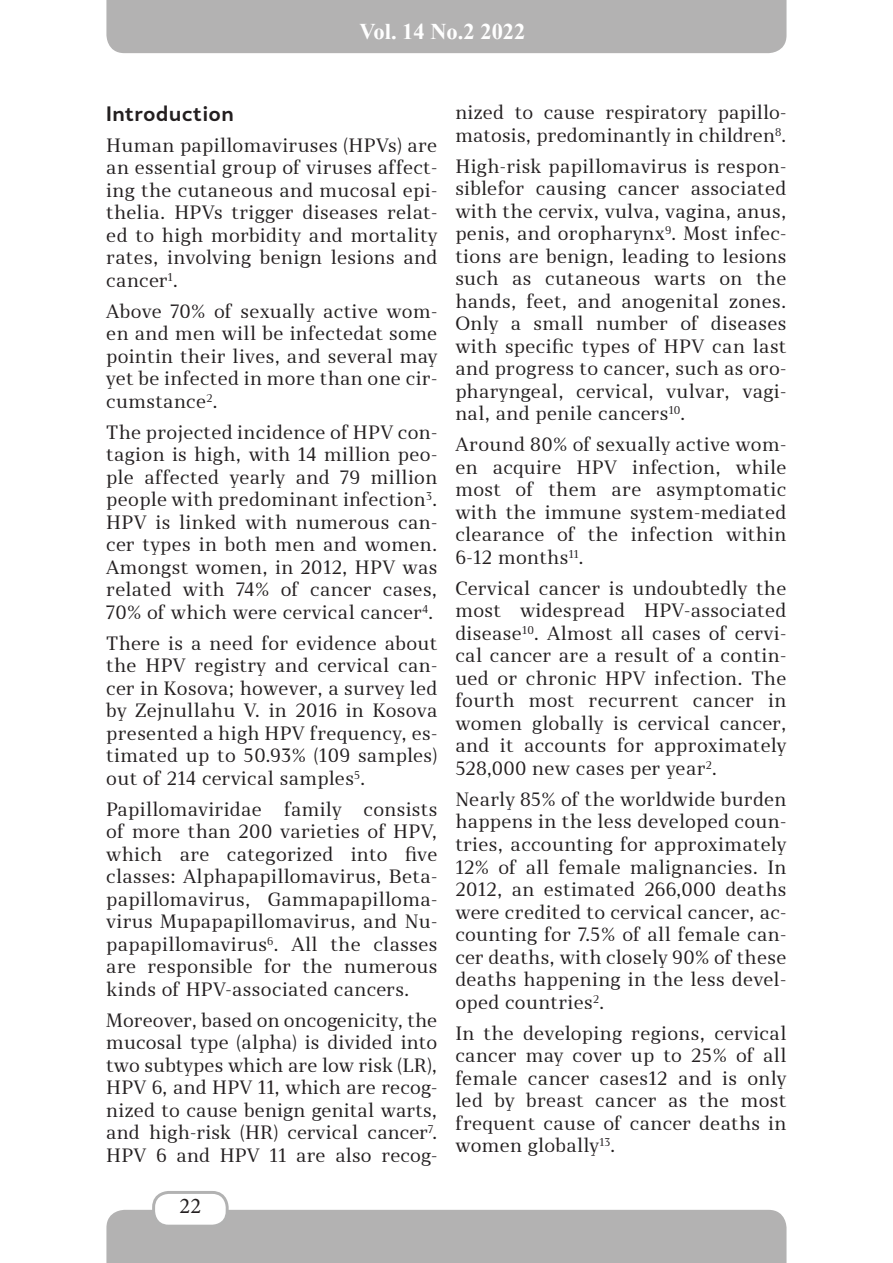
<style>
.page{position:relative;width:893px;height:1263px;background:#fff}
.page>*{position:absolute;margin:0;border:0;box-sizing:border-box;transform-origin:0 0}
.t1{font:700 22.5px "Times New Roman";color:#fff}
.t2{font:22.5px "Minion Pro";color:#231f20}
.t3{font:700 19.5px "Skola Sans";letter-spacing:.015em;color:#231f20}
.t4{font:18px/22.5px "Skola Serif";letter-spacing:.02em;color:#231f20;text-align:justify}
</style>
<div class="page">
<div style="left:106px;top:1210px;width:680px;height:53px;background:#b3b2b2"></div>
<div style="left:154px;top:1192px;width:73px;height:34px;background:#fff;border-radius:15px"></div>
<div style="left:152px;top:1191px;width:77px;height:36px;border:3px solid #b2b2b2;border-radius:15px"></div>
<div style="left:106px;top:0;width:680px;height:53px;background:#b3b2b2"></div>
<p class="t1" style="left:359px;top:15px;width:168px">Vol. 14 No.2 2022</p>
<p class="t3" style="left:106px;top:101px;width:129px">Introduction</p>
<p class="t4" style="left:106px;top:134px;width:333px">Human papillomaviruses (HPVs) are an essential group of viruses affect&shy;ing the cutaneous and mucosal epi&shy;thelia. HPVs trigger diseases relat&shy;ed to high morbidity and mortality rates, involving benign lesions and cancer<sup>1</sup>.</p>
<p class="t4" style="left:106px;top:300px;width:333px">Above 70% of sexually active wom&shy;en and men will be infectedat some pointin their lives, and several may yet be infected in more than one cir&shy;cumstance<sup>2</sup>.</p>
<p class="t4" style="left:106px;top:421px;width:333px">The projected incidence of HPV con&shy;tagion is high, with 14 million peo&shy;ple affected yearly and 79 million people with predominant infection<sup>3</sup>.<br>HPV is linked with numerous can&shy;cer types in both men and women.<br>Amongst women, in 2012, HPV was related with 74% of cancer cases, 70% of which were cervical cancer<sup>4</sup>.</p>
<p class="t4" style="left:106px;top:632px;width:333px">There is a need for evidence about the HPV registry and cervical can&shy;cer in Kosova; however, a survey led by Zejnullahu V. in 2016 in Kosova presented a high HPV frequency, es&shy;timated up to 50.93% (109 samples) out of 214 cervical samples<sup>5</sup>.</p>
<p class="t4" style="left:106px;top:798px;width:333px">Papillomaviridae family consists of more than 200 varieties of HPV, which are categorized into five classes: Alphapapillomavirus, Beta&shy;papillomavirus, Gammapapilloma&shy;virus Mupapapillomavirus, and Nu&shy;papapillomavirus<sup>6</sup>. All the classes are responsible for the numerous kinds of HPV-associated cancers.</p>
<p class="t4" style="left:106px;top:1009px;width:333px">Moreover, based on oncogenicity, the mucosal type (alpha) is divided into two subtypes which are low risk (LR), HPV 6, and HPV 11, which are recog&shy;nized to cause benign genital warts, and high-risk (HR) cervical cancer<sup>7</sup>.<br>HPV 6 and HPV 11 are also recog-</p>
<p class="t2" style="left:180px;top:1190px;width:23px">22</p>
<p class="t4" style="left:455px;top:101px;width:333px">nized to cause respiratory papillo&shy;matosis, predominantly in children<sup>8</sup>.</p>
<p class="t4" style="left:455px;top:155px;width:333px">High-risk papillomavirus is respon&shy;siblefor causing cancer associated with the cervix, vulva, vagina, anus, penis, and oropharynx<sup>9</sup>. Most infec&shy;tions are benign, leading to lesions such as cutaneous warts on the hands, feet, and anogenital zones.<br>Only a small number of diseases with specific types of HPV can last and progress to cancer, such as oro&shy;pharyngeal, cervical, vulvar, vagi&shy;nal, and penile cancers<sup>10</sup>.</p>
<p class="t4" style="left:455px;top:433px;width:333px">Around 80% of sexually active wom&shy;en acquire HPV infection, while most of them are asymptomatic with the immune system-mediated clearance of the infection within 6-12 months<sup>11</sup>.</p>
<p class="t4" style="left:455px;top:577px;width:333px">Cervical cancer is undoubtedly the most widespread HPV-associated disease<sup>10</sup>. Almost all cases of cervi&shy;cal cancer are a result of a contin&shy;ued or chronic HPV infection. The fourth most recurrent cancer in women globally is cervical cancer, and it accounts for approximately 528,000 new cases per year<sup>2</sup>.</p>
<p class="t4" style="left:455px;top:788px;width:333px">Nearly 85% of the worldwide burden happens in the less developed coun&shy;tries, accounting for approximately 12% of all female malignancies. In 2012, an estimated 266,000 deaths were credited to cervical cancer, ac&shy;counting for 7.5% of all female can&shy;cer deaths, with closely 90% of these deaths happening in the less devel&shy;oped countries<sup>2</sup>.</p>
<p class="t4" style="left:455px;top:1021px;width:333px">In the developing regions, cervical cancer may cover up to 25% of all female cancer cases12 and is only led by breast cancer as the most frequent cause of cancer deaths in women globally<sup>13</sup>.</p>
</div>
